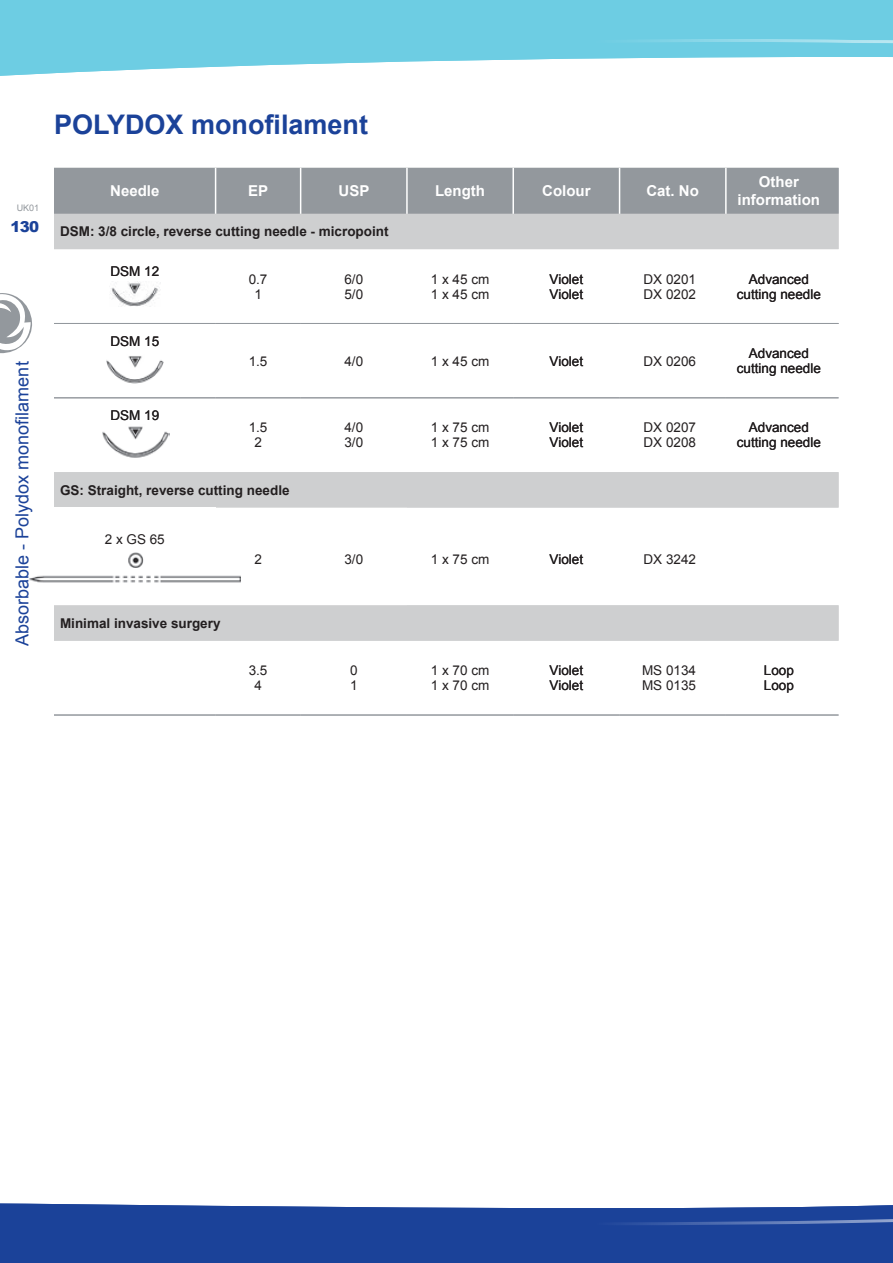
<style>
.page{position:relative;width:893px;height:1263px;background:#fff}
.page>*{position:absolute;margin:0;border:0;box-sizing:border-box;transform-origin:0 0}
.t1{font:700 27px "Arial";color:#1b4299}
.t2{font:18px "Arial";color:#1b4299}
.t3{font:700 15px/18px "Arial";color:#fff;text-align:center}
.t4{font:900 15px "Arial";color:#1b4299}
.t5{font:13.5px/15px "Arial";color:#231f20}
.t6{font:700 13.5px "Arial";color:#231f20}
.t7{font:9px "Arial";color:#93989d}
</style>
<div class="page">
<svg style="left:0;top:293px;width:32px;height:61px"></svg>
<div style="left:54px;top:168px;width:784px;height:46px;background:#93989d"></div>
<svg style="left:54px;top:214px;width:784px;height:427px"></svg>
<div style="left:54px;top:507px;width:162px;height:98px;background:#fff"></div>
<hr style="left:54px;top:323px;width:162px;height:1px;background:#93989d">
<hr style="left:216px;top:323px;width:85px;height:1px;background:#93989d">
<hr style="left:301px;top:323px;width:106px;height:1px;background:#93989d">
<hr style="left:407px;top:323px;width:106px;height:1px;background:#93989d">
<hr style="left:513px;top:323px;width:107px;height:1px;background:#93989d">
<hr style="left:620px;top:323px;width:106px;height:1px;background:#93989d">
<hr style="left:726px;top:323px;width:112px;height:1px;background:#93989d">
<hr style="left:54px;top:398px;width:162px;height:1px;background:#93989d">
<hr style="left:216px;top:398px;width:85px;height:1px;background:#93989d">
<hr style="left:301px;top:398px;width:106px;height:1px;background:#93989d">
<hr style="left:407px;top:398px;width:106px;height:1px;background:#93989d">
<hr style="left:513px;top:398px;width:107px;height:1px;background:#93989d">
<hr style="left:620px;top:398px;width:106px;height:1px;background:#93989d">
<hr style="left:726px;top:398px;width:112px;height:1px;background:#93989d">
<hr style="left:54px;top:715px;width:162px;height:1px;background:#93989d">
<hr style="left:216px;top:715px;width:85px;height:1px;background:#93989d">
<hr style="left:301px;top:715px;width:106px;height:1px;background:#93989d">
<hr style="left:407px;top:715px;width:106px;height:1px;background:#93989d">
<hr style="left:513px;top:715px;width:107px;height:1px;background:#93989d">
<hr style="left:620px;top:715px;width:106px;height:1px;background:#93989d">
<hr style="left:726px;top:715px;width:112px;height:1px;background:#93989d">
<hr style="left:215px;top:168px;width:1px;height:46px;background:#fff">
<hr style="left:300px;top:168px;width:1px;height:46px;background:#fff">
<hr style="left:406px;top:168px;width:2px;height:46px;background:#fff">
<hr style="left:512px;top:168px;width:2px;height:46px;background:#fff">
<hr style="left:619px;top:168px;width:1px;height:46px;background:#fff">
<hr style="left:725px;top:168px;width:2px;height:46px;background:#fff">
<img style="left:29px;top:550px;width:212px;height:36px">
<div style="left:0;top:1227px;width:893px;height:36px;background:#1b4299"></div>
<div style="left:0;top:0;width:893px;height:37px;background:#6dcde3"></div>
<svg style="left:0;top:1203px;width:893px;height:24px;background:#3e5fa8"></svg>
<svg style="left:0;top:37px;width:893px;height:39px"></svg>
<p class="t7" style="left:17px;top:202px;width:24px">UK01</p>
<p class="t4" style="left:11px;top:215px;width:30px">130</p>
<h2 class="t2" style="left:10px;top:646px;width:286px;rotate:-90deg">Absorbable - Polydox monofilament</h2>
<p class="t1" style="left:54px;top:107px;width:316px">POLYDOX monofilament</p>
<p class="t3" style="left:110px;top:183px;width:51px">Needle</p>
<p class="t3" style="left:248px;top:183px;width:22px">EP</p>
<p class="t3" style="left:338px;top:183px;width:32px">USP</p>
<p class="t3" style="left:435px;top:183px;width:51px">Length</p>
<p class="t3" style="left:542px;top:183px;width:50px">Colour</p>
<p class="t3" style="left:646px;top:183px;width:54px">Cat. No</p>
<p class="t3" style="left:738px;top:174px;width:84px">Other information</p>
<p class="t6" style="left:60px;top:223px;width:330px">DSM: 3/8 circle, reverse cutting needle - micropoint</p>
<p class="t5" style="left:110px;top:264px;width:50px">DSM 12</p>
<p class="t5" style="left:550px;top:272px;width:35px">Violet<br>Violet</p>
<p class="t5" style="left:737px;top:272px;width:86px;text-align:center">Advanced cutting needle</p>
<p class="t5" style="left:110px;top:334px;width:50px">DSM 15</p>
<p class="t5" style="left:550px;top:353px;width:35px">Violet</p>
<p class="t5" style="left:737px;top:346px;width:86px;text-align:center">Advanced cutting needle</p>
<p class="t5" style="left:110px;top:408px;width:50px">DSM 19</p>
<p class="t5" style="left:550px;top:420px;width:35px">Violet<br>Violet</p>
<p class="t5" style="left:737px;top:420px;width:86px;text-align:center">Advanced cutting needle</p>
<p class="t6" style="left:60px;top:481px;width:231px">GS: Straight, reverse cutting needle</p>
<p class="t5" style="left:105px;top:532px;width:62px">2 x GS 65</p>
<p class="t5" style="left:550px;top:552px;width:35px">Violet</p>
<p class="t5" style="left:344px;top:272px;width:20px">6/0</p>
<p class="t5" style="left:344px;top:287px;width:20px">5/0</p>
<p class="t5" style="left:249px;top:272px;width:20px">0.7</p>
<p class="t5" style="left:254px;top:287px;width:9px">1</p>
<p class="t5" style="left:431px;top:272px;width:60px">1 x 45 cm</p>
<p class="t5" style="left:431px;top:287px;width:60px">1 x 45 cm</p>
<p class="t5" style="left:644px;top:272px;width:54px">DX 0201</p>
<p class="t5" style="left:644px;top:287px;width:54px">DX 0202</p>
<p class="t5" style="left:249px;top:353px;width:20px">1.5</p>
<p class="t5" style="left:344px;top:353px;width:20px">4/0</p>
<p class="t5" style="left:431px;top:353px;width:60px">1 x 45 cm</p>
<p class="t5" style="left:644px;top:353px;width:54px">DX 0206</p>
<p class="t5" style="left:344px;top:420px;width:20px">4/0</p>
<p class="t5" style="left:344px;top:435px;width:20px">3/0</p>
<p class="t5" style="left:249px;top:420px;width:20px">1.5</p>
<p class="t5" style="left:254px;top:435px;width:9px">2</p>
<p class="t5" style="left:431px;top:420px;width:60px">1 x 75 cm</p>
<p class="t5" style="left:431px;top:435px;width:60px">1 x 75 cm</p>
<p class="t5" style="left:644px;top:420px;width:54px">DX 0207</p>
<p class="t5" style="left:644px;top:435px;width:54px">DX 0208</p>
<p class="t5" style="left:254px;top:552px;width:9px">2</p>
<p class="t5" style="left:344px;top:552px;width:20px">3/0</p>
<p class="t5" style="left:431px;top:552px;width:60px">1 x 75 cm</p>
<p class="t5" style="left:644px;top:552px;width:54px">DX 3242</p>
<p class="t6" style="left:60px;top:614px;width:162px">Minimal invasive surgery</p>
<p class="t5" style="left:249px;top:663px;width:20px">3.5</p>
<p class="t5" style="left:254px;top:678px;width:9px">4</p>
<p class="t5" style="left:350px;top:663px;width:9px">0</p>
<p class="t5" style="left:350px;top:678px;width:9px">1</p>
<p class="t5" style="left:431px;top:663px;width:60px">1 x 70 cm</p>
<p class="t5" style="left:431px;top:678px;width:60px">1 x 70 cm</p>
<p class="t5" style="left:642px;top:663px;width:56px">MS 0134</p>
<p class="t5" style="left:642px;top:678px;width:56px">MS 0135</p>
<p class="t5" style="left:550px;top:663px;width:35px">Violet<br>Violet</p>
<p class="t5" style="left:764px;top:663px;width:32px">Loop</p>
<p class="t5" style="left:764px;top:678px;width:32px">Loop</p>
</div>
